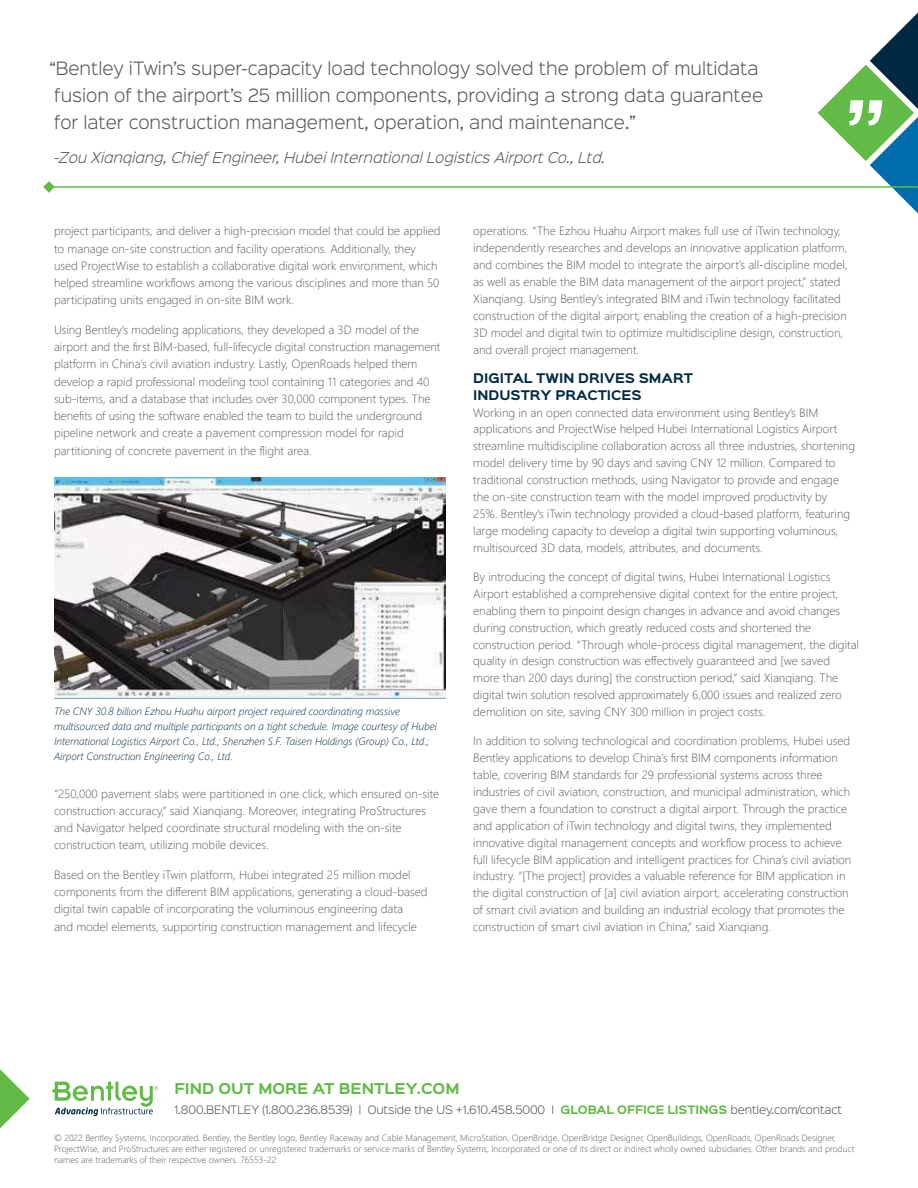
<style>
.page{position:relative;width:918px;height:1188px;background:#fff}
.page>*{position:absolute;margin:0;border:0;box-sizing:border-box;transform-origin:0 0}
.t1{font:300 16.5px/27px "Sinkin Sans 300";color:#57585b}
.t2{font:italic 300 13.5px "Sinkin Sans 300";color:#57585b}
.t3{font:700 13.5px "Sinkin Sans 700";color:#61bb46}
.t4{font:300 12px/17px "Segoe UI";color:#57585b}
.t5{font:700 12px/17px "Sinkin Sans 700";color:#002a44}
.t6{font:italic 300 10.5px/15px "Segoe UI";color:#002a44}
.t7{font:300 10.5px "Sinkin Sans 300";letter-spacing:-.01em;color:#57585b}
.t8{font:300 9px/10.8px "Segoe UI";color:#57585b}
.s1{font-family:"Sinkin Sans 700";font-weight:700;color:#61bb46}
</style>
<div class="page">
<svg style="left:818px;top:13px;width:100px;height:200px"></svg>
<svg style="left:0;top:1069px;width:30px;height:59px"></svg>
<svg style="left:52px;top:1081px;width:106px;height:35px"></svg>
<img style="left:54px;top:478px;width:392px;height:220px">
<hr style="left:49px;top:186px;width:869px;height:2px;background:#61bb46">
<svg style="left:43px;top:181px;width:12px;height:12px"></svg>
<h1 class="t1" style="left:49px;top:56px;width:715px">“Bentley iTwin’s super-capacity load technology solved the problem of multidata fusion of the airport’s 25 million components, providing a strong data guarantee for later construction management, operation, and maintenance.”</h1>
<p class="t2" style="left:54px;top:151px;width:553px">-Zou Xianqiang, Chief Engineer, Hubei International Logistics Airport Co., Ltd.</p>
<p class="t4" style="left:54px;top:221px;width:388px">project participants, and deliver a high-precision model that could be applied to manage on-site construction and facility operations. Additionally, they used ProjectWise to establish a collaborative digital work environment, which helped streamline workflows among the various disciplines and more than 50 participating units engaged in on-site BIM work.</p>
<p class="t4" style="left:54px;top:322px;width:388px">Using Bentley’s modeling applications, they developed a 3D model of the airport and the first BIM-based, full-lifecycle digital construction management platform in China’s civil aviation industry. Lastly, OpenRoads helped them develop a rapid professional modeling tool containing 11 categories and 40 sub-items, and a database that includes over 30,000 component types. The benefits of using the software enabled the team to build the underground pipeline network and create a pavement compression model for rapid partitioning of concrete pavement in the flight area.</p>
<p class="t6" style="left:54px;top:705px;width:384px">The CNY 30.8 billion Ezhou Huahu airport project required coordinating massive multisourced data and multiple participants on a tight schedule. Image courtesy of Hubei International Logistics Airport Co., Ltd.; Shenzhen S.F. Taisen Holdings (Group) Co., Ltd.; Airport Construction Engineering Co., Ltd.</p>
<p class="t4" style="left:54px;top:784px;width:387px">“250,000 pavement slabs were partitioned in one click, which ensured on-site construction accuracy,” said Xianqiang. Moreover, integrating ProStructures and Navigator helped coordinate structural modeling with the on-site construction team, utilizing mobile devices.</p>
<p class="t4" style="left:54px;top:867px;width:375px">Based on the Bentley iTwin platform, Hubei integrated 25 million model components from the different BIM applications, generating a cloud-based digital twin capable of incorporating the voluminous engineering data<br>and model elements, supporting construction management and lifecycle</p>
<p class="t4" style="left:473px;top:224px;width:376px">operations. “The Ezhou Huahu Airport makes full use of iTwin technology, independently researches and develops an innovative application platform, and combines the BIM model to integrate the airport’s all-discipline model, as well as enable the BIM data management of the airport project,” stated Xianqiang. Using Bentley’s integrated BIM and iTwin technology facilitated construction of the digital airport, enabling the creation of a high-precision 3D model and digital twin to optimize multidiscipline design, construction, and overall project management.</p>
<p class="t5" style="left:473px;top:370px;width:221px">DIGITAL TWIN DRIVES SMART<br>INDUSTRY PRACTICES</p>
<p class="t4" style="left:473px;top:405px;width:383px">Working in an open connected data environment using Bentley’s BIM applications and ProjectWise helped Hubei International Logistics Airport streamline multidiscipline collaboration across all three industries, shortening model delivery time by 90 days and saving CNY 12 million. Compared to traditional construction methods, using Navigator to provide and engage the on-site construction team with the model improved productivity by<br>25%. Bentley’s iTwin technology provided a cloud-based platform, featuring large modeling capacity to develop a digital twin supporting voluminous, multisourced 3D data, models, attributes, and documents.</p>
<p class="t4" style="left:473px;top:569px;width:387px">By introducing the concept of digital twins, Hubei International Logistics Airport established a comprehensive digital context for the entire project, enabling them to pinpoint design changes in advance and avoid changes during construction, which greatly reduced costs and shortened the construction period. “Through whole-process digital management, the digital quality in design construction was effectively guaranteed and [we saved more than 200 days during] the construction period,” said Xianqiang. The digital twin solution resolved approximately 6,000 issues and realized zero demolition on site, saving CNY 300 million in project costs.</p>
<p class="t4" style="left:473px;top:734px;width:380px">In addition to solving technological and coordination problems, Hubei used Bentley applications to develop China’s first BIM components information table, covering BIM standards for 29 professional systems across three industries of civil aviation, construction, and municipal administration, which gave them a foundation to construct a digital airport. Through the practice and application of iTwin technology and digital twins, they implemented innovative digital management concepts and workflow process to achieve full lifecycle BIM application and intelligent practices for China’s civil aviation industry. “[The project] provides a valuable reference for BIM application in the digital construction of [a] civil aviation airport, accelerating construction of smart civil aviation and building an industrial ecology that promotes the construction of smart civil aviation in China,” said Xianqiang.</p>
<p class="t3" style="left:174px;top:1082px;width:287px">FIND OUT MORE AT BENTLEY.COM</p>
<p class="t7" style="left:174px;top:1104px;width:669px">1.800.BENTLEY (1.800.236.8539) | Outside the US +1.610.458.5000 I <span class="s1">GLOBAL OFFICE LISTINGS</span> bentley.com/contact</p>
<p class="t8" style="left:54px;top:1133px;width:802px">© 2022 Bentley Systems, Incorporated. Bentley, the Bentley logo, Bentley Raceway and Cable Management, MicroStation, OpenBridge, OpenBridge Designer, OpenBuildings, OpenRoads, OpenRoads Designer,<br>ProjectWise, and ProStructures are either registered or unregistered trademarks or service marks of Bentley Systems, Incorporated or one of its direct or indirect wholly owned subsidiaries. Other brands and product names are trademarks of their respective owners. 76553-22</p>
</div>
